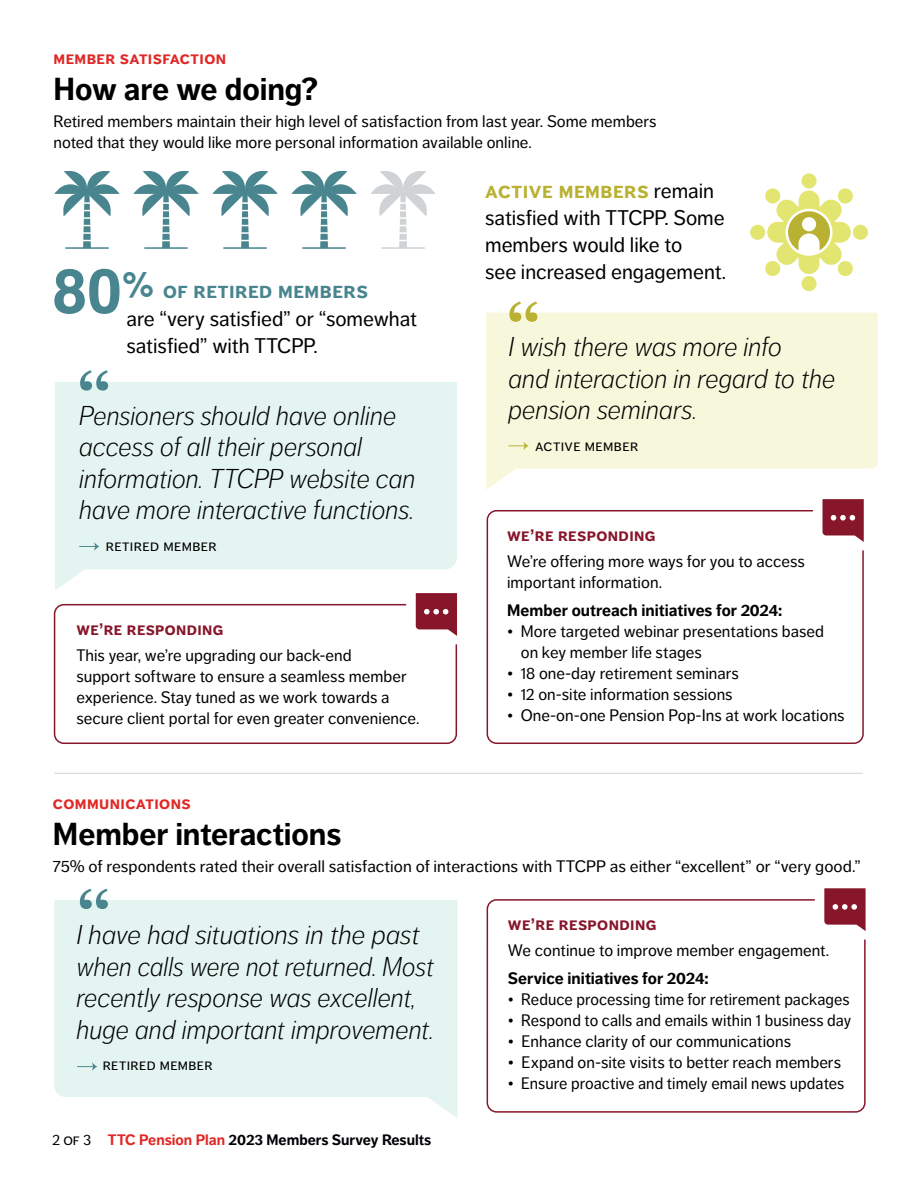
<style>
.page{position:relative;width:918px;height:1188px;background:#fff}
.page>*{position:absolute;margin:0;border:0;box-sizing:border-box;transform-origin:0 0}
.t1{font:700 31.5px "Dagny Pro";color:#000}
.t2{font:italic 300 27px/31.5px "Dagny Pro";letter-spacing:-.005em;color:#000}
.t3{font:21px/27px "Dagny Pro";color:#000}
.t4{font:700 21px "Dagny Pro";letter-spacing:.025em;color:#48858e}
.t5{font:16.5px/21px "Dagny Pro";letter-spacing:.005em;color:#000}
.t6{font:700 16.5px "Dagny Pro";letter-spacing:-.005em;color:#000}
.t7{font:700 16.5px "Dagny Pro";letter-spacing:.025em;color:#87162a}
.t8{font:700 16.5px "Dagny Pro";letter-spacing:.025em;color:#e02826}
.t9{font:700 15px "Dagny Pro";color:#000005}
.t10{font:15px "Dagny Pro";letter-spacing:.025em;color:#000}
.s1{font-family:"Schulbuch Nord OT";font-size:61.65px}
.s2{font-family:"Schulbuch Nord OT";font-size:36px}
.s3{font-weight:700;color:#b9b132}
.s4{font-weight:400}
.s5{color:#e02826}
</style>
<div class="page">
<svg style="left:486px;top:313px;width:392px;height:177px;background:#f7f8df"></svg>
<svg style="left:508px;top:442px;width:21px;height:8px"></svg>
<svg style="left:509px;top:301px;width:28px;height:21px"></svg>
<svg style="left:54px;top:900px;width:403px;height:218px;background:#e5f5f2"></svg>
<svg style="left:80px;top:889px;width:28px;height:20px"></svg>
<svg style="left:77px;top:1062px;width:20px;height:9px"></svg>
<svg style="left:486px;top:509px;width:378px;height:235px"></svg>
<svg style="left:823px;top:499px;width:41px;height:43px"></svg>
<svg style="left:486px;top:899px;width:380px;height:214px"></svg>
<svg style="left:824px;top:888px;width:42px;height:43px"></svg>
<svg style="left:53px;top:603px;width:405px;height:141px"></svg>
<svg style="left:416px;top:593px;width:41px;height:43px"></svg>
<hr style="left:54px;top:773px;width:809px;height:1px;background:#cfd3d5">
<svg style="left:55px;top:382px;width:402px;height:208px;background:#e5f5f2"></svg>
<svg style="left:79px;top:542px;width:20px;height:9px"></svg>
<svg style="left:80px;top:370px;width:28px;height:21px"></svg>
<hr style="left:381px;top:247px;width:44px;height:2px;background:#cfd3d5">
<svg style="left:371px;top:171px;width:65px;height:77px"></svg>
<hr style="left:302px;top:247px;width:44px;height:2px;background:#48858e">
<svg style="left:292px;top:171px;width:65px;height:77px"></svg>
<hr style="left:223px;top:247px;width:44px;height:2px;background:#48858e">
<svg style="left:213px;top:171px;width:65px;height:77px"></svg>
<hr style="left:144px;top:247px;width:44px;height:2px;background:#48858e">
<svg style="left:133px;top:171px;width:66px;height:77px"></svg>
<hr style="left:65px;top:247px;width:44px;height:2px;background:#48858e">
<svg style="left:54px;top:171px;width:66px;height:77px"></svg>
<div style="left:801px;top:173px;width:16px;height:15px;background:#e2e670;border-radius:50%"></div>
<div style="left:853px;top:225px;width:15px;height:15px;background:#e2e670;border-radius:50%"></div>
<div style="left:801px;top:276px;width:16px;height:15px;background:#e2e670;border-radius:50%"></div>
<div style="left:750px;top:225px;width:15px;height:15px;background:#e2e670;border-radius:50%"></div>
<svg style="left:764px;top:188px;width:90px;height:89px"></svg>
<div style="left:802px;top:217px;width:14px;height:14px;background:#fff;border-radius:50%"></div>
<p class="t8" style="left:54px;top:49px;width:174px">member satisfaction</p>
<h1 class="t1" style="left:54px;top:71px;width:266px">How are we doing?</h1>
<p class="t5" style="left:53px;top:111px;width:605px">Retired members maintain their high level of satisfaction from last year. Some members noted that they would like more personal information available online.</p>
<p class="t4" style="left:52px;top:278px;width:317px"><span class="s1">80</span><span class="s2">%</span> of retired members</p>
<p class="t3" style="left:126px;top:305px;width:292px">are “very satisfied” or “somewhat satisfied” with TTCPP.</p>
<h2 class="t2" style="left:79px;top:400px;width:338px">Pensioners should have online access of all their personal information. TTCPP website can have more interactive functions.</h2>
<p class="t10" style="left:106px;top:537px;width:113px">retired member</p>
<p class="t7" style="left:76px;top:620px;width:149px">we’re responding</p>
<p class="t5" style="left:76px;top:645px;width:345px">This year, we’re upgrading our back-end<br>support software to ensure a seamless member experience. Stay tuned as we work towards a secure client portal for even greater convenience.</p>
<p class="t8" style="left:53px;top:794px;width:139px">communications</p>
<h1 class="t1" style="left:53px;top:816px;width:290px">Member interactions</h1>
<p class="t3" style="left:485px;top:177px;width:242px"><span class="s3">active members</span> remain satisfied with TTCPP. Some members would like to<br>see increased engagement.</p>
<h2 class="t2" style="left:508px;top:331px;width:328px">I wish there was more info<br>and interaction in regard to the pension seminars.</h2>
<p class="t10" style="left:535px;top:437px;width:105px">active member</p>
<p class="t7" style="left:507px;top:526px;width:150px">we’re responding</p>
<p class="t5" style="left:507px;top:551px;width:299px">We’re offering more ways for you to access important information.</p>
<p class="t6" style="left:507px;top:601px;width:277px">Member outreach initiatives for 2024:</p>
<p class="t5" style="left:521px;top:621px;width:305px;text-indent:-14px">• More targeted webinar presentations based on key member life stages</p>
<p class="t5" style="left:507px;top:663px;width:233px">• 18 one-day retirement seminars</p>
<p class="t5" style="left:507px;top:684px;width:227px">• 12 on-site information sessions</p>
<p class="t5" style="left:507px;top:705px;width:339px">• One-on-one Pension Pop-Ins at work locations</p>
<p class="t5" style="left:53px;top:855px;width:809px">75% of respondents rated their overall satisfaction of interactions with TTCPP as either “excellent” or “very good.”</p>
<h2 class="t2" style="left:76px;top:920px;width:359px">I have had situations in the past when calls were not returned. Most recently response was excellent, huge and important improvement.</h2>
<p class="t10" style="left:103px;top:1057px;width:112px">retired member</p>
<p class="t9" style="left:52px;top:1131px;width:381px"><span class="s4">2 of 3</span> <span class="s5">TTC Pension Plan</span> 2023 Members Survey Results</p>
<p class="t7" style="left:508px;top:915px;width:150px">we’re responding</p>
<p class="t5" style="left:508px;top:940px;width:323px">We continue to improve member engagement.</p>
<p class="t6" style="left:508px;top:969px;width:202px">Service initiatives for 2024:</p>
<p class="t5" style="left:508px;top:989px;width:343px">• Reduce processing time for retirement packages</p>
<p class="t5" style="left:508px;top:1010px;width:345px">• Respond to calls and emails within 1 business day</p>
<p class="t5" style="left:508px;top:1031px;width:285px">• Enhance clarity of our communications</p>
<p class="t5" style="left:508px;top:1052px;width:335px">• Expand on-site visits to better reach members</p>
<p class="t5" style="left:508px;top:1073px;width:338px">• Ensure proactive and timely email news updates</p>
</div>
